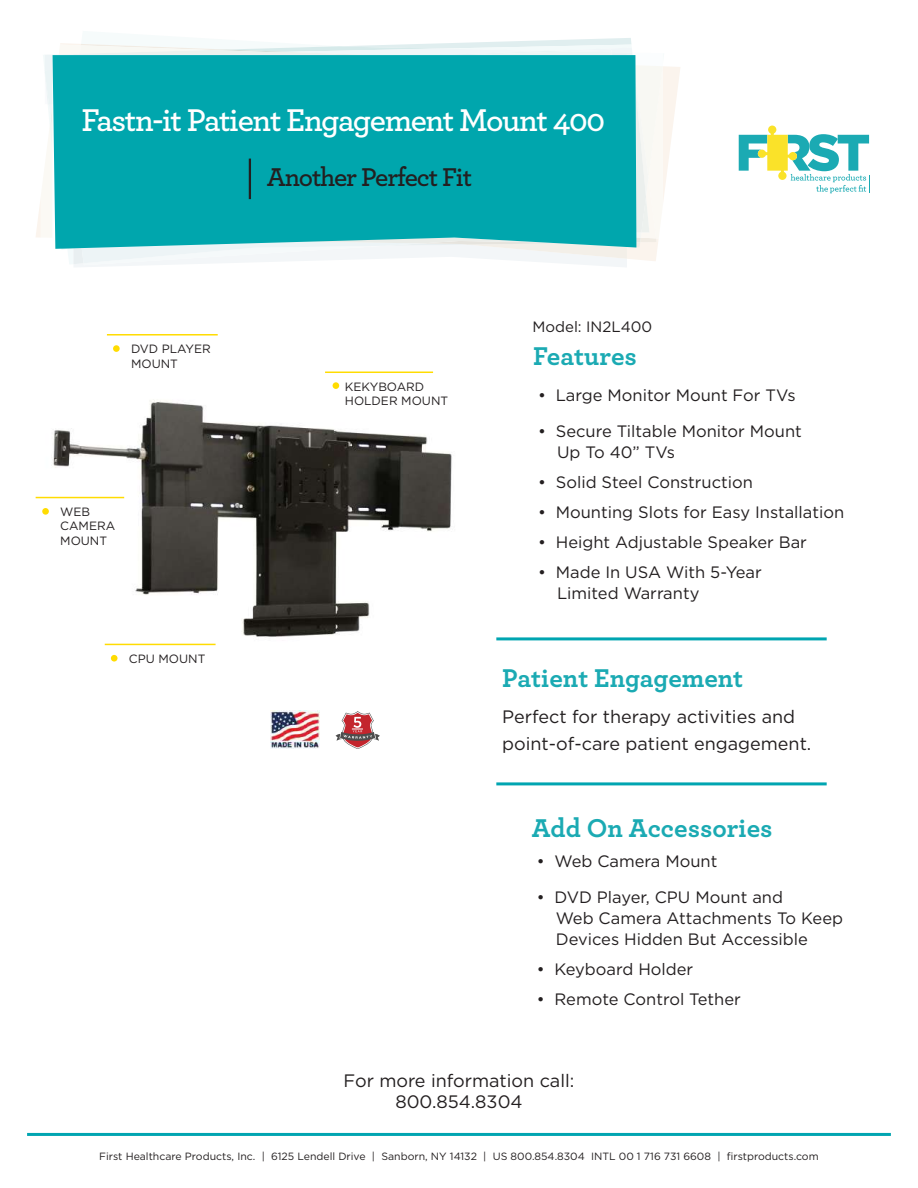
<style>
.page{position:relative;width:918px;height:1188px;background:#fff}
.page>*{position:absolute;margin:0;border:0;box-sizing:border-box;transform-origin:0 0}
.t1{font:600 33px "Archer";letter-spacing:-.04em;color:#fff}
.t2{font:700 27px "Archer";color:#1baab3}
.t3{font:600 27px "Archer";letter-spacing:-.04em;color:#231f20}
.t4{font:18px/21.6px "Gotham";color:#231f20;text-align:center}
.t5{font:16.5px/21px "Gotham";color:#231f20}
.t6{font:15px "Gotham";color:#231f20}
.t7{font:12px/14.4px "Gotham";color:#231f20}
.t8{font:10.5px "Gotham";color:#231f20}
</style>
<div class="page">
<img style="left:35px;top:334px;width:565px;height:415px">
<svg style="left:664px;top:66px;width:16px;height:126px;fill:#fbf4ed"></svg>
<svg style="left:36px;top:38px;width:628px;height:229px"></svg>
<div style="left:53px;top:55px;width:583px;height:194px;background:#00a6ad"></div>
<hr style="left:496px;top:637px;width:331px;height:3px;background:#00a5b1">
<hr style="left:496px;top:782px;width:331px;height:3px;background:#00a5b1">
<hr style="left:27px;top:1133px;width:864px;height:3px;background:#00a5b1">
<hr style="left:36px;top:497px;width:88px;height:1px;background:#ffdc01">
<div style="left:42px;top:508px;width:7px;height:7px;background:#ffdc01;border-radius:50%"></div>
<svg style="left:739px;top:126px;width:131px;height:67px"></svg>
<hr style="left:105px;top:644px;width:111px;height:1px;background:#ffdc01">
<div style="left:111px;top:655px;width:7px;height:7px;background:#ffdc01;border-radius:50%"></div>
<img style="left:270px;top:711px;width:50px;height:37px">
<svg style="left:336px;top:711px;width:44px;height:38px"></svg>
<hr style="left:325px;top:372px;width:108px;height:1px;background:#ffdc01">
<div style="left:333px;top:382px;width:6px;height:7px;background:#ffdc01;border-radius:50%"></div>
<hr style="left:107px;top:334px;width:111px;height:2px;background:#ffdc01">
<div style="left:113px;top:345px;width:7px;height:7px;background:#ffdc01;border-radius:50%"></div>
<hr style="left:249px;top:159px;width:2px;height:40px;background:#231f20">
<h1 class="t1" style="left:81px;top:96px;width:525px">Fastn-it Patient Engagement Mount 400</h1>
<p class="t7" style="left:131px;top:341px;width:81px">DVD PLAYER<br>MOUNT</p>
<p class="t7" style="left:60px;top:504px;width:56px">WEB<br>CAMERA<br>MOUNT</p>
<p class="t7" style="left:129px;top:651px;width:78px">CPU MOUNT</p>
<h2 class="t3" style="left:267px;top:157px;width:207px">Another Perfect Fit</h2>
<p class="t7" style="left:345px;top:379px;width:105px">KEKYBOARD<br>HOLDER MOUNT</p>
<p class="t6" style="left:532px;top:317px;width:121px">Model: IN2L400</p>
<h2 class="t2" style="left:533px;top:335px;width:105px">Features</h2>
<p class="t5" style="left:538px;top:384px;width:259px">• Large Monitor Mount For TVs</p>
<p class="t5" style="left:557px;top:420px;width:246px;text-indent:-19px">• Secure Tiltable Monitor Mount<br>Up To 40” TVs</p>
<p class="t5" style="left:538px;top:471px;width:217px">• Solid Steel Construction</p>
<p class="t5" style="left:538px;top:501px;width:308px">• Mounting Slots for Easy Installation</p>
<p class="t5" style="left:538px;top:531px;width:270px">• Height Adjustable Speaker Bar</p>
<p class="t5" style="left:557px;top:561px;width:206px;text-indent:-19px">• Made In USA With 5-Year<br>Limited Warranty</p>
<h2 class="t2" style="left:502px;top:656px;width:243px">Patient Engagement</h2>
<p class="t4" style="left:502px;top:703px;width:311px;line-height:27px;text-align:left">Perfect for therapy activities and point-of-care patient engagement.</p>
<h2 class="t2" style="left:532px;top:807px;width:242px">Add On Accessories</h2>
<p class="t5" style="left:537px;top:851px;width:182px">• Web Camera Mount</p>
<p class="t5" style="left:556px;top:887px;width:289px;text-indent:-19px">• DVD Player, CPU Mount and<br>Web Camera Attachments To Keep<br>Devices Hidden But Accessible</p>
<p class="t5" style="left:537px;top:959px;width:158px">• Keyboard Holder</p>
<p class="t5" style="left:537px;top:989px;width:206px">• Remote Control Tether</p>
<p class="t4" style="left:344px;top:1069px;width:232px">For more information call:<br>800.854.8304</p>
<p class="t8" style="left:99px;top:1150px;width:721px">First Healthcare Products, Inc. | 6125 Lendell Drive | Sanborn, NY 14132 | US 800.854.8304 INTL 00 1 716 731 6608 | firstproducts.com</p>
</div>
